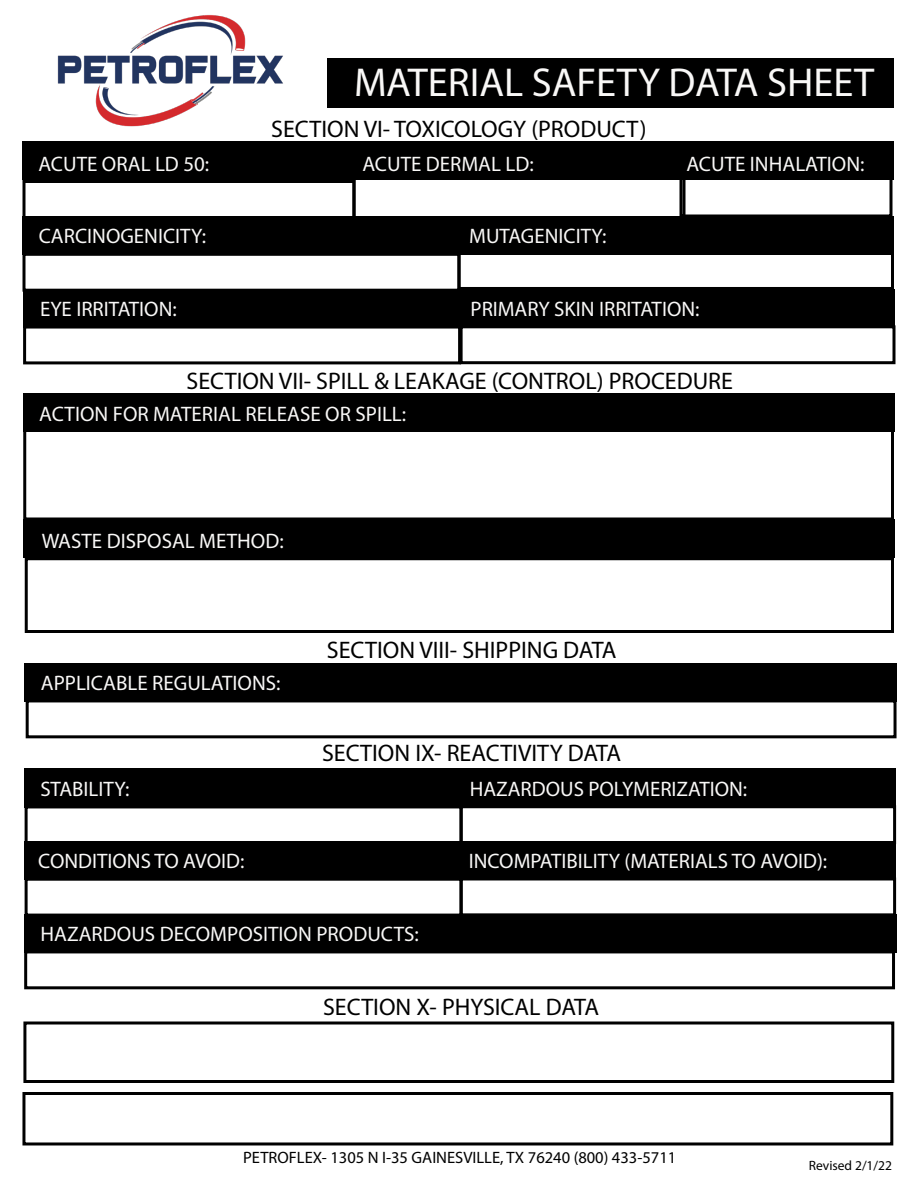
<style>
.page{position:relative;width:918px;height:1188px;background:#fff}
.page>*{position:absolute;margin:0;border:0;box-sizing:border-box;transform-origin:0 0}
.t1{font:40.5px "Myriad Pro";color:#f9f8f7}
.t2{font:24px "Myriad Pro";color:#000}
.t3{font:21px "Myriad Pro";color:#f9f8f7}
.t4{font:16.5px "Myriad Pro";color:#000}
.t5{font:13.5px "Myriad Pro";color:#000}
</style>
<div class="page">
<div style="left:327px;top:58px;width:567px;height:50px;background:#000"></div>
<img style="left:57px;top:15px;width:226px;height:112px">
<div style="left:22px;top:216px;width:872px;height:39px;background:#000"></div>
<div style="left:22px;top:253px;width:438px;height:39px;border:3px solid #000"></div>
<div style="left:458px;top:251px;width:436px;height:39px;border:3px solid #000"></div>
<div style="left:22px;top:141px;width:872px;height:39px;background:#000"></div>
<div style="left:22px;top:180px;width:334px;height:42px;border:3px solid #000"></div>
<div style="left:23px;top:394px;width:872px;height:38px;background:#000"></div>
<div style="left:23px;top:428px;width:871px;height:92px;border:3px solid #000"></div>
<div style="left:23px;top:520px;width:872px;height:38px;background:#000"></div>
<div style="left:25px;top:557px;width:869px;height:76px;border:3px solid #000"></div>
<div style="left:680px;top:176px;width:212px;height:42px;border:3px solid #000"></div>
<div style="left:23px;top:289px;width:872px;height:39px;background:#000"></div>
<div style="left:23px;top:326px;width:438px;height:38px;border:3px solid #000"></div>
<div style="left:460px;top:325px;width:436px;height:39px;border:3px solid #000"></div>
<div style="left:24px;top:663px;width:873px;height:38px;background:#000"></div>
<div style="left:26px;top:699px;width:871px;height:39px;border:3px solid #000"></div>
<div style="left:25px;top:769px;width:871px;height:39px;background:#000"></div>
<div style="left:25px;top:805px;width:438px;height:39px;border:3px solid #000"></div>
<div style="left:460px;top:805px;width:436px;height:39px;border:3px solid #000"></div>
<div style="left:25px;top:841px;width:871px;height:39px;background:#000"></div>
<div style="left:25px;top:878px;width:438px;height:39px;border:3px solid #000"></div>
<div style="left:460px;top:877px;width:436px;height:39px;border:3px solid #000"></div>
<div style="left:24px;top:914px;width:873px;height:38px;background:#000"></div>
<div style="left:24px;top:950px;width:871px;height:39px;border:3px solid #000"></div>
<div style="left:23px;top:1022px;width:871px;height:61px;border:3px solid #000"></div>
<div style="left:22px;top:1092px;width:871px;height:53px;border:3px solid #000"></div>
<h1 class="t1" style="left:354px;top:58px;width:522px">MATERIAL SAFETY DATA SHEET</h1>
<p class="t2" style="left:271px;top:114px;width:377px">SECTION VI- TOXICOLOGY (PRODUCT)</p>
<p class="t3" style="left:38px;top:151px;width:172px">ACUTE ORAL LD 50:</p>
<p class="t3" style="left:362px;top:151px;width:173px">ACUTE DERMAL LD:</p>
<p class="t3" style="left:686px;top:151px;width:180px">ACUTE INHALATION:</p>
<p class="t3" style="left:39px;top:223px;width:169px">CARCINOGENICITY:</p>
<p class="t3" style="left:469px;top:223px;width:139px">MUTAGENICITY:</p>
<p class="t3" style="left:40px;top:296px;width:138px">EYE IRRITATION:</p>
<p class="t3" style="left:471px;top:296px;width:230px">PRIMARY SKIN IRRITATION:</p>
<p class="t2" style="left:187px;top:366px;width:548px">SECTION VII- SPILL &amp; LEAKAGE (CONTROL) PROCEDURE</p>
<p class="t3" style="left:39px;top:401px;width:368px">ACTION FOR MATERIAL RELEASE OR SPILL:</p>
<p class="t3" style="left:42px;top:528px;width:244px">WASTE DISPOSAL METHOD:</p>
<p class="t3" style="left:41px;top:670px;width:241px">APPLICABLE REGULATIONS:</p>
<p class="t2" style="left:327px;top:635px;width:291px">SECTION VIII- SHIPPING DATA</p>
<p class="t2" style="left:322px;top:738px;width:301px">SECTION IX- REACTIVITY DATA</p>
<p class="t3" style="left:40px;top:776px;width:91px">STABILITY:</p>
<p class="t3" style="left:470px;top:776px;width:279px">HAZARDOUS POLYMERIZATION:</p>
<p class="t3" style="left:38px;top:848px;width:208px">CONDITIONS TO AVOID:</p>
<p class="t3" style="left:469px;top:848px;width:360px">INCOMPATIBILITY (MATERIALS TO AVOID):</p>
<p class="t3" style="left:41px;top:921px;width:380px">HAZARDOUS DECOMPOSITION PRODUCTS:</p>
<p class="t2" style="left:323px;top:992px;width:277px">SECTION X- PHYSICAL DATA</p>
<p class="t4" style="left:243px;top:1147px;width:435px">PETROFLEX- 1305 N I-35 GAINESVILLE, TX 76240 (800) 433-5711</p>
<p class="t5" style="left:809px;top:1157px;width:85px">Revised 2/1/22</p>
</div>
